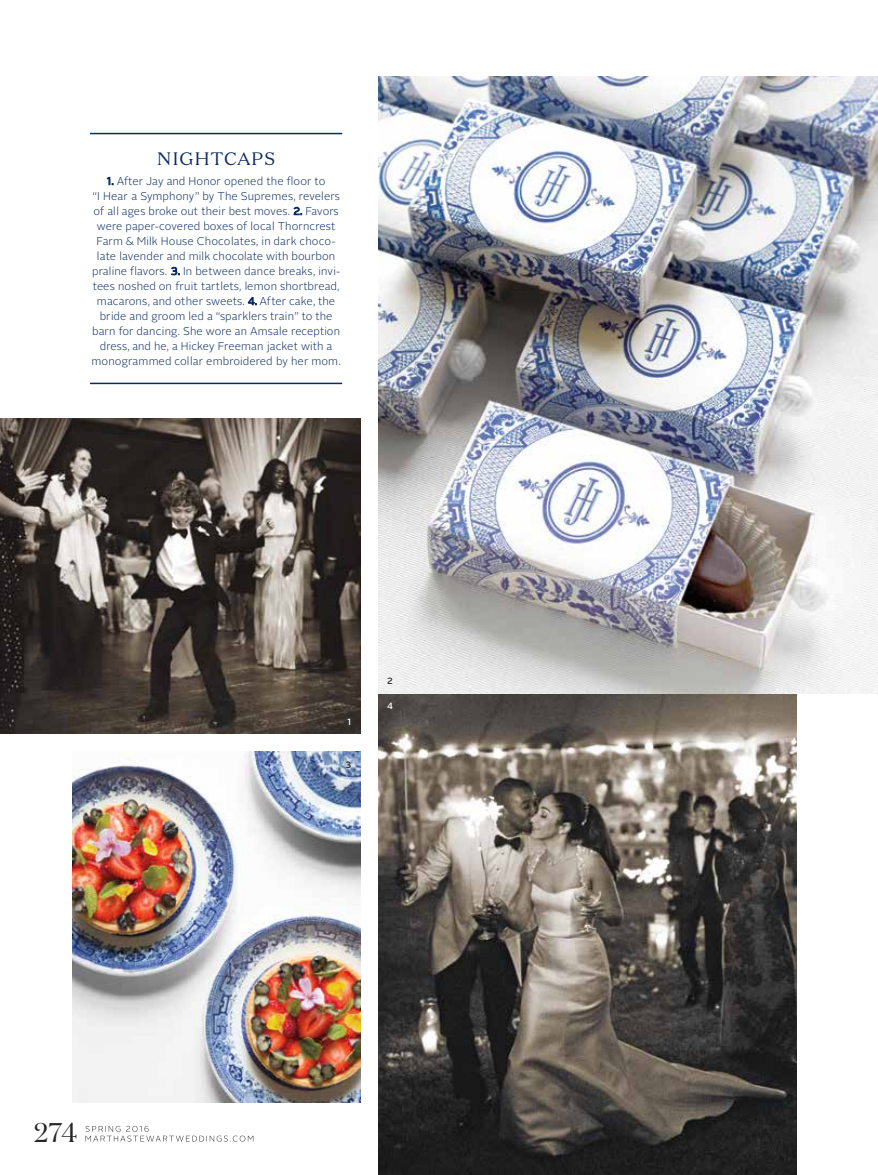
<style>
.page{position:relative;width:878px;height:1175px;background:#fff}
.page>*{position:absolute;margin:0;border:0;box-sizing:border-box;transform-origin:0 0}
.t1{font:27px "Domaine Display";color:#252525}
.t2{font:18px "Domaine Text";letter-spacing:.055em;color:#0c2d62}
.t3{font:300 11.25px/15px "Alright Sans";letter-spacing:.005em;color:#0c2d62;text-align:center}
.t4{font:500 9px "Alright Sans";color:#fff}
.t5{font:500 9px "Alright Sans";color:#252525}
.s1{font-weight:400;font-size:10.5px}
</style>
<div class="page">
<img style="left:72px;top:752px;width:288px;height:350px">
<img style="left:378px;top:77px;width:500px;height:616px">
<img style="left:0;top:418px;width:360px;height:316px">
<img style="left:378px;top:693px;width:418px;height:481px">
<svg style="left:107px;top:177px;width:6px;height:8px"></svg>
<svg style="left:294px;top:207px;width:8px;height:8px"></svg>
<svg style="left:171px;top:267px;width:8px;height:8px"></svg>
<svg style="left:248px;top:297px;width:8px;height:8px"></svg>
<hr style="left:90px;top:382px;width:252px;height:2px;background:#0c2d62">
<hr style="left:90px;top:133px;width:252px;height:1px;background:#0c2d62">
<svg style="left:86px;top:1125px;width:167px;height:16px"></svg>
<h2 class="t2" style="left:157px;top:147px;width:118px">NIGHTCAPS</h2>
<p class="t3" style="left:92px;top:173px;width:250px"><span class="s1">1.</span> After Jay and Honor opened the floor to<br>“I Hear a Symphony” by The Supremes, revelers of all ages broke out their best moves. <span class="s1">2.</span> Favors were paper-covered boxes of local Thorncrest Farm &amp; Milk House Chocolates, in dark choco&shy;late lavender and milk chocolate with bourbon praline flavors. <span class="s1">3.</span> I n between dance breaks, invi&shy;tees noshed on fruit tartlets, lemon shortbread, macarons, and other sweets. <span class="s1">4.</span> After cake, the bride and groom led a “sparklers train” to the barn for dancing. She wore an Amsale reception dress, and he, a H ickey Freeman jacket with a monogrammed collar embroidered by her mom.</p>
<p class="t4" style="left:347px;top:715px;width:5px">1</p>
<p class="t5" style="left:345px;top:758px;width:7px">3</p>
<p class="t5" style="left:387px;top:675px;width:7px">2</p>
<p class="t4" style="left:387px;top:699px;width:7px">4</p>
<h1 class="t1" style="left:34px;top:1115px;width:45px">274</h1>
</div>
